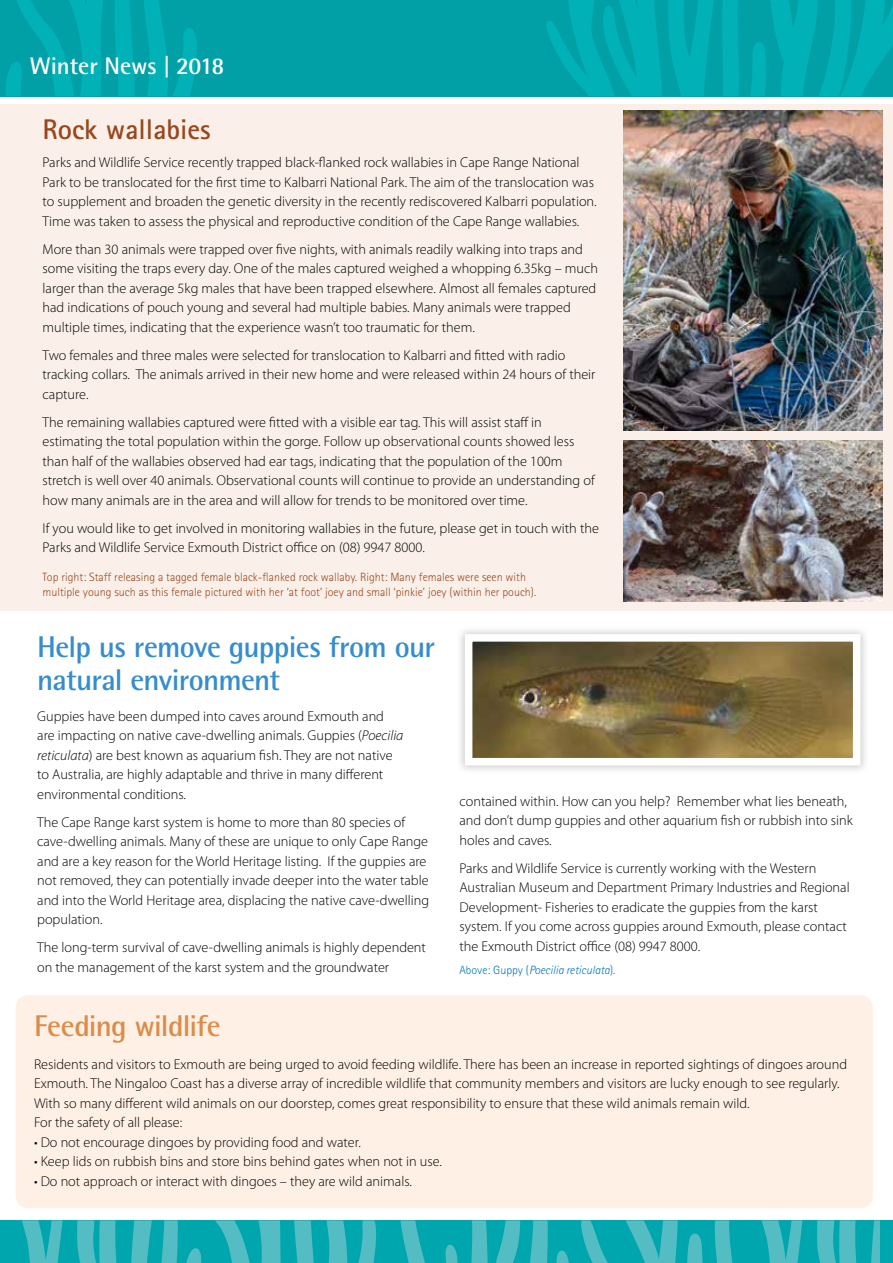
<style>
.page{position:relative;width:893px;height:1263px;background:#fff}
.page>*{position:absolute;margin:0;border:0;box-sizing:border-box;transform-origin:0 0}
.t1{font:700 30px/33.2px "Rotis Semi Sans";letter-spacing:-.025em;color:#358dcc}
.t2{font:700 30px "Rotis Semi Sans";letter-spacing:-.025em;color:#da8d4a}
.t3{font:700 28.5px "Rotis Sans Serif";color:#99481e}
.t4{font:700 24px "Rotis Semi Sans";color:#fff}
.t5{font:300 14.25px/19.5px "Myriad Pro";color:#000}
.t6{font:300 12px/15px "Rotis Sans Serif";color:#99481e}
.t7{font:italic 300 12px "Rotis Sans Serif";color:#0076c0}
.s1{font-style:italic}
.s2{font-style:normal}
</style>
<div class="page">
<div style="left:0;top:1220px;width:893px;height:43px;background:#00a6ad"></div>
<svg style="left:22px;top:1220px;width:858px;height:43px"></svg>
<div style="left:16px;top:995px;width:857px;height:213px;background:#fff0e5;border-radius:13px"></div>
<div style="left:0;top:104px;width:893px;height:507px;background:#faf0e9"></div>
<svg style="left:0;top:0;width:893px;height:96px;background:#00a5ab"></svg>
<img style="left:624px;top:111px;width:258px;height:320px">
<img style="left:624px;top:440px;width:258px;height:161px">
<div style="left:456px;top:625px;width:414px;height:150px;background:#000;opacity:.21"></div>
<img style="left:474px;top:643px;width:377px;height:113px">
<div style="left:465px;top:634px;width:395px;height:131px;border:8px solid #fff"></div>
<h3 class="t4" style="left:30px;top:51px;width:196px">Winter News | 2018</h3>
<h2 class="t3" style="left:43px;top:112px;width:170px">Rock wallabies</h2>
<p class="t5" style="left:43px;top:153px;width:556px">Parks and Wildlife Service recently trapped black-flanked rock wallabies in Cape Range National Park to be translocated for the first time to Kalbarri National Park. The aim of the translocation was to supplement and broaden the genetic diversity in the recently rediscovered Kalbarri population.<br>Time was taken to assess the physical and reproductive condition of the Cape Range wallabies.</p>
<p class="t5" style="left:43px;top:239px;width:557px">More than 30 animals were trapped over five nights, with animals readily walking into traps and some visiting the traps every day. One of the males captured weighed a whopping 6.35kg – much larger than the average 5kg males that have been trapped elsewhere. Almost all females captured had indications of pouch young and several had multiple babies. Many animals were trapped multiple times, indicating that the experience wasn’t too traumatic for them.</p>
<p class="t5" style="left:43px;top:345px;width:554px">Two females and three males were selected for translocation to Kalbarri and fitted with radio tracking collars. The animals arrived in their new home and were released within 24 hours of their capture.</p>
<p class="t5" style="left:43px;top:412px;width:554px">The remaining wallabies captured were fitted with a visible ear tag. This will assist staff in estimating the total population within the gorge. Follow up observational counts showed less than half of the wallabies observed had ear tags, indicating that the population of the 100m stretch is well over 40 animals. Observational counts will continue to provide an understanding of how many animals are in the area and will allow for trends to be monitored over time.</p>
<p class="t5" style="left:43px;top:518px;width:558px">If you would like to get involved in monitoring wallabies in the future, please get in touch with the<br>Parks and Wildlife Service Exmouth District office on (08) 9947 8000.</p>
<p class="t6" style="left:43px;top:570px;width:495px">Top right: Staff releasing a tagged female black-flanked rock wallaby. Right: Many females were seen with multiple young such as this female pictured with her ‘at foot’ joey and small ‘pinkie’ joey (within her pouch).</p>
<h1 class="t1" style="left:37px;top:630px;width:399px">Help us remove guppies from our natural environment</h1>
<p class="t5" style="left:37px;top:706px;width:368px">Guppies have been dumped into caves around Exmouth and are impacting on native cave-dwelling animals. Guppies (<span class="s1">Poecilia reticulata</span>) are best known as aquarium fish. They are not native to Australia, are highly adaptable and thrive in many different environmental conditions.</p>
<p class="t5" style="left:37px;top:812px;width:393px">The Cape Range karst system is home to more than 80 species of cave-dwelling animals. Many of these are unique to only Cape Range and are a key reason for the World Heritage listing. If the guppies are not removed, they can potentially invade deeper into the water table and into the World Heritage area, displacing the native cave-dwelling population.</p>
<p class="t5" style="left:37px;top:937px;width:390px">The long-term survival of cave-dwelling animals is highly dependent on the management of the karst system and the groundwater</p>
<p class="t5" style="left:459px;top:791px;width:395px">contained within. How can you help? Remember what lies beneath, and don’t dump guppies and other aquarium fish or rubbish into sink holes and caves.</p>
<p class="t5" style="left:459px;top:858px;width:392px">Parks and Wildlife Service is currently working with the Western Australian Museum and Department Primary Industries and Regional Development- Fisheries to eradicate the guppies from the karst system. If you come across guppies around Exmouth, please contact the Exmouth District office (08) 9947 8000.</p>
<p class="t7" style="left:459px;top:963px;width:157px"><span class="s2">Above: Guppy (</span>Poecilia reticulata<span class="s2">).</span></p>
<h1 class="t2" style="left:34px;top:1008px;width:188px">Feeding wildlife</h1>
<p class="t5" style="left:34px;top:1054px;width:815px">Residents and visitors to Exmouth are being urged to avoid feeding wildlife. There has been an increase in reported sightings of dingoes around Exmouth. The Ningaloo Coast has a diverse array of incredible wildlife that community members and visitors are lucky enough to see regularly.<br>With so many different wild animals on our doorstep, comes great responsibility to ensure that these wild animals remain wild.<br>For the safety of all please:</p>
<p class="t5" style="left:34px;top:1132px;width:328px">• Do not encourage dingoes by providing food and water.</p>
<p class="t5" style="left:34px;top:1151px;width:409px">• Keep lids on rubbish bins and store bins behind gates when not in use.</p>
<p class="t5" style="left:34px;top:1171px;width:379px">• Do not approach or interact with dingoes – they are wild animals.</p>
</div>
